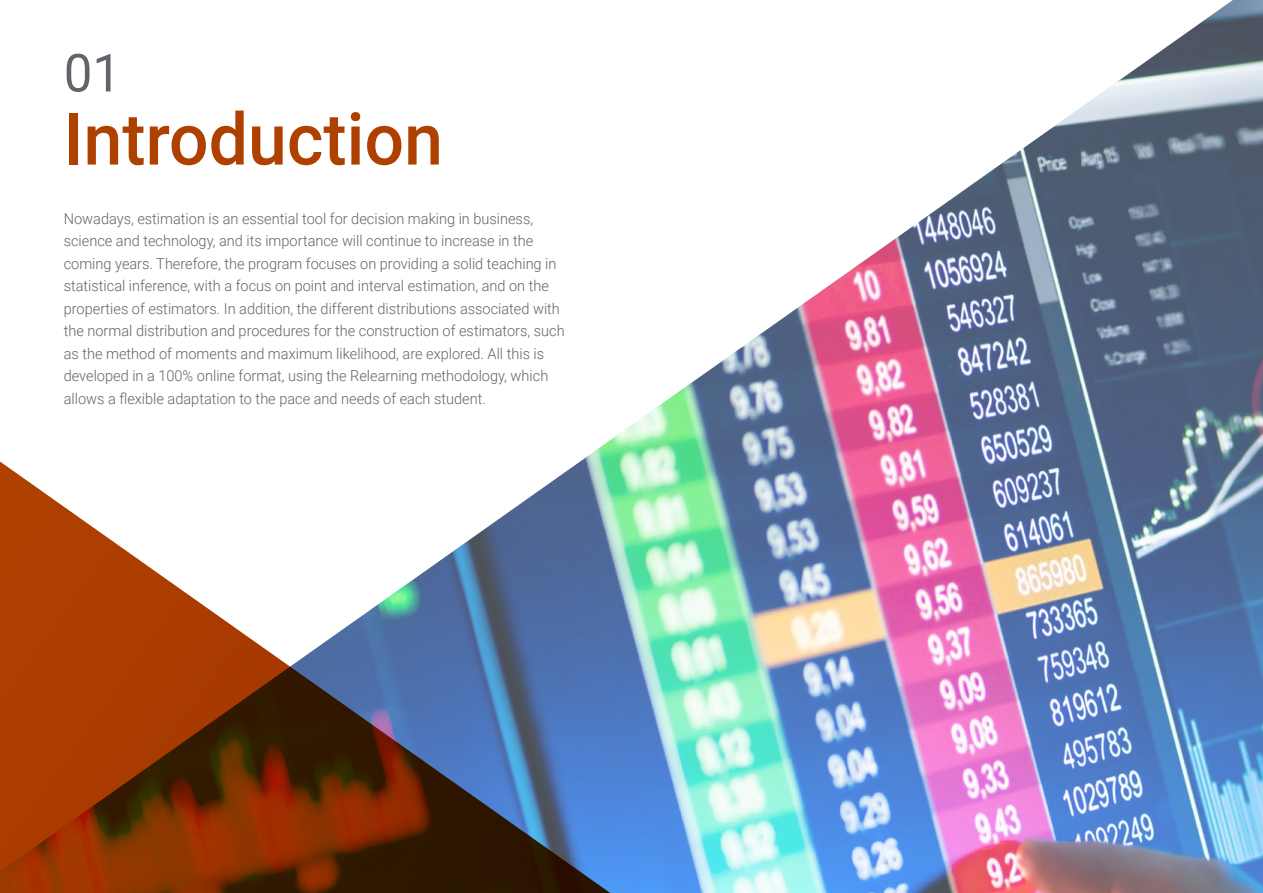
<style>
.page{position:relative;width:1263px;height:893px;background:#fff}
.page>*{position:absolute;margin:0;border:0;box-sizing:border-box;transform-origin:0 0}
.t1{font:500 72px "Roboto";color:#ae4000}
.t2{font:52.5px "Roboto";color:#61646a}
.t3{font:300 15px/22.5px "Roboto";color:#61646a}
</style>
<div class="page">
<img style="left:602px;top:0;width:661px;height:893px">
<svg style="left:0;top:446px;width:640px;height:447px"></svg>
<h2 class="t2" style="left:64px;top:36px;width:59px">01</h2>
<h1 class="t1" style="left:64px;top:89px;width:381px">Introduction</h1>
<p class="t3" style="left:64px;top:207px;width:502px">Nowadays, estimation is an essential tool for decision making in business, science and technology, and its importance will continue to increase in the coming years. Therefore, the program focuses on providing a solid teaching in statistical inference, with a focus on point and interval estimation, and on the properties of estimators. In addition, the different distributions associated with the normal distribution and procedures for the construction of estimators, such as the method of moments and maximum likelihood, are explored. All this is developed in a 100% online format, using the Relearning methodology, which allows a flexible adaptation to the pace and needs of each student.</p>
</div>
